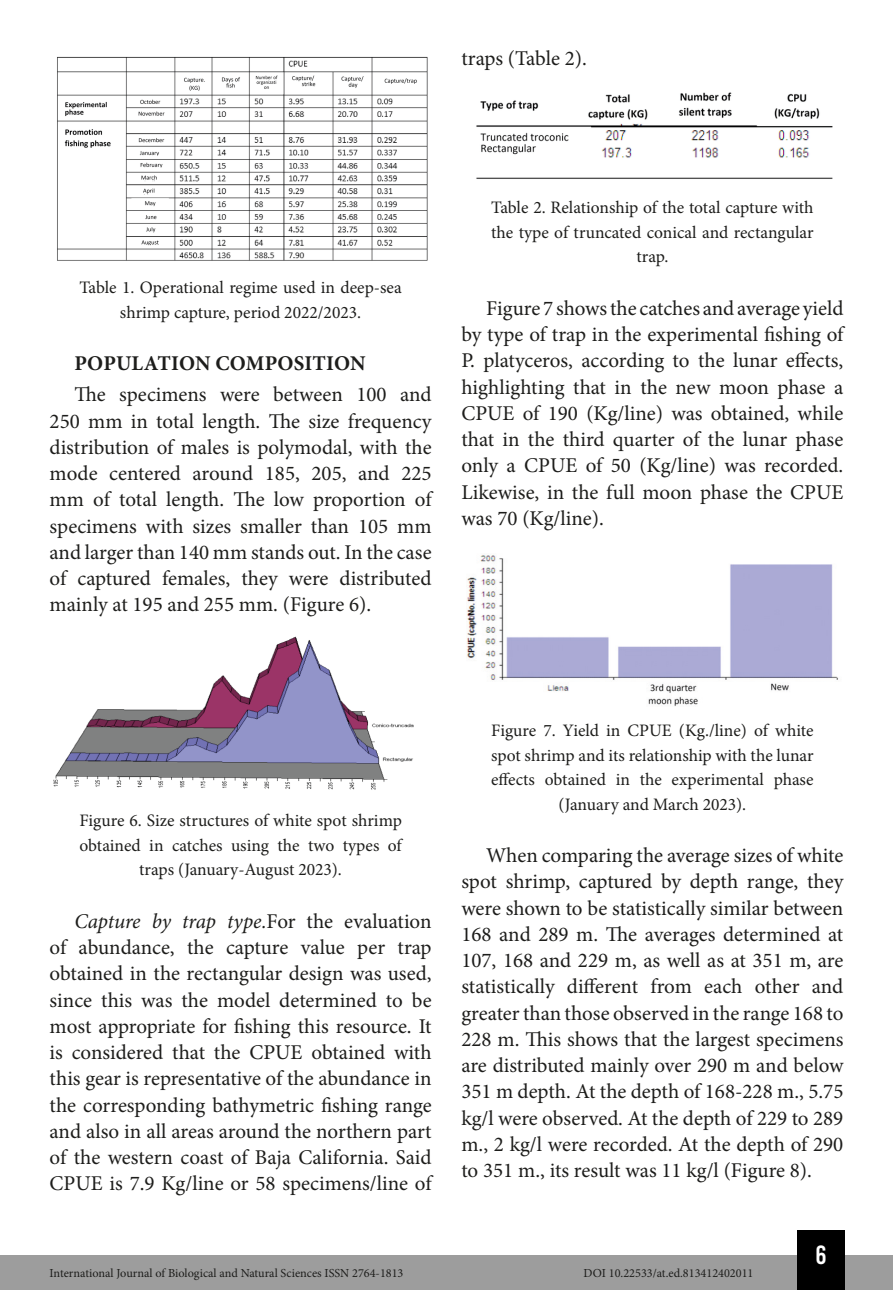
<style>
.page{position:relative;width:893px;height:1290px;background:#fff}
.page>*{position:absolute;margin:0;border:0;box-sizing:border-box;transform-origin:0 0}
.t1{font:26.25px "Bebas Kai";color:#fff}
.t2{font:21px/26.2px "Minion Pro";color:#1d1d1b;text-align:justify}
.t3{font:700 21px "Minion Pro";letter-spacing:.01em;color:#1d1d1b}
.t4{font:17.5px/24.5px "Minion Pro";color:#1d1d1b;text-align:center}
.t5{font:12.25px "Minion Pro";color:#1d1d1b}
.s1{font-style:italic}
</style>
<div class="page">
<div style="left:0;top:1255px;width:893px;height:35px;background:#9d9d9d"></div>
<div style="left:797px;top:1230px;width:48px;height:60px;background:#000"></div>
<img style="left:57px;top:56px;width:371px;height:205px">
<img style="left:53px;top:636px;width:361px;height:154px">
<img style="left:476px;top:92px;width:357px;height:87px">
<img style="left:467px;top:555px;width:372px;height:151px">
<p class="t2" style="left:461px;top:45px;width:127px">traps (Table 2).</p>
<p class="t4" style="left:79px;top:275px;width:324px">Table 1. Operational regime used in deep-sea shrimp capture, period 2022/2023.</p>
<p class="t3" style="left:75px;top:349px;width:293px">POPULATION COMPOSITION</p>
<p class="t2" style="left:50px;top:382px;width:384px;text-indent:25px">The specimens were between 100 and 250 mm in total length. The size frequency distribution of males is polymodal, with the mode centered around 185, 205, and 225 mm of total length. The low proportion of specimens with sizes smaller than 105 mm and larger than 140 mm stands out. In the case of captured females, they were distributed mainly at 195 and 255 mm. (Figure 6).</p>
<p class="t4" style="left:491px;top:196px;width:324px">Table 2. Relationship of the total capture with the type of truncated conical and rectangular trap.</p>
<p class="t2" style="left:461px;top:295px;width:384px;text-indent:25px">Figure 7 shows the catches and average yield by type of trap in the experimental fishing of P. platyceros, according to the lunar effects, highlighting that in the new moon phase a CPUE of 190 (Kg/line) was obtained, while that in the third quarter of the lunar phase only a CPUE of 50 (Kg/line) was recorded.<br>Likewise, in the full moon phase the CPUE was 70 (Kg/line).</p>
<p class="t4" style="left:79px;top:808px;width:324px">Figure 6. Size structures of white spot shrimp obtained in catches using the two types of traps (January-August 2023).</p>
<p class="t2" style="left:50px;top:908px;width:384px;text-indent:25px"><span class="s1">Capture by trap type.</span>For the evaluation of abundance, the capture value per trap obtained in the rectangular design was used, since this was the model determined to be most appropriate for fishing this resource. It is considered that the CPUE obtained with this gear is representative of the abundance in the corresponding bathymetric fishing range and also in all areas around the northern part of the western coast of Baja California. Said CPUE is 7.9 Kg/line or 58 specimens/line of</p>
<p class="t4" style="left:491px;top:718px;width:324px">Figure 7. Yield in CPUE (Kg./line) of white spot shrimp and its relationship with the lunar effects obtained in the experimental phase (January and March 2023).</p>
<p class="t2" style="left:461px;top:842px;width:384px;text-indent:25px">When comparing the average sizes of white spot shrimp, captured by depth range, they were shown to be statistically similar between 168 and 289 m. The averages determined at 107, 168 and 229 m, as well as at 351 m, are statistically different from each other and greater than those observed in the range 168 to 228 m. This shows that the largest specimens are distributed mainly over 290 m and below 351 m depth. At the depth of 168-228 m., 5.75 kg/l were observed. At the depth of 229 to 289 m., 2 kg/l were recorded. At the depth of 290 to 351 m., its result was 11 kg/l (Figure 8).</p>
<p class="t1" style="left:815px;top:1241px;width:13px">6</p>
<p class="t5" style="left:50px;top:1265px;width:355px">International Journal of Biological and Natural Sciences ISSN 2764-1813</p>
<p class="t5" style="left:584px;top:1265px;width:171px">DOI 10.22533/at.ed.813412402011</p>
</div>
